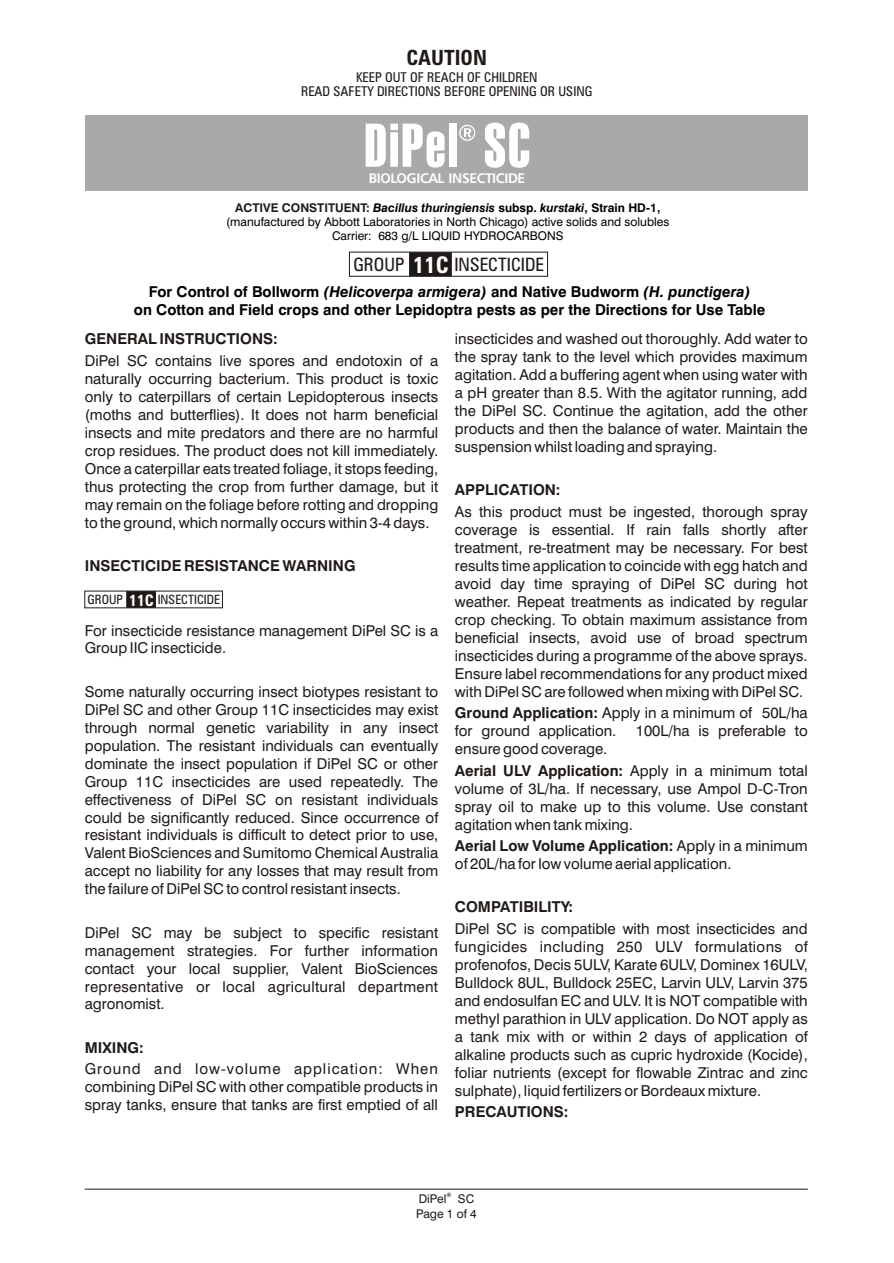
<style>
.page{position:relative;width:894px;height:1263px;background:#fff}
.page>*{position:absolute;margin:0;border:0;box-sizing:border-box;transform-origin:0 0}
.t1{font:60px "Swiss 911 X Cm BT";letter-spacing:.035em;color:#fff}
.t2{font:700 21px "Zurich Cn BT";color:#1f1a17}
.t3{font:18.45px "Zurich Cn BT";color:#1f1a17}
.t4{font:15px/18px "Swis 721 BT";color:#1f1a17;text-align:justify}
.t5{font:700 15px/18px "Swis 721 BT";color:#000;text-align:center}
.t6{font:700 15px "Swis 721 BT";color:#1f1a17}
.t7{font:700 13.8px "Humnst 777 BT";letter-spacing:-.03em;color:#fff}
.t8{font:13.5px/14.5px "Zurich Cn BT";color:#1f1a17;text-align:center}
.t9{font:12.9px "Zurich Cn BT";color:#1f1a17}
.t10{font:12px/14.4px "Swis 721 BT";color:#000;text-align:center}
.t11{font:12px/14.4px "Swis 721 BT";color:#1f1a17}
.t12{font:6px "Swis 721 BT";color:#000}
.s1{font-weight:700;color:#1f1a17}
.s2{font-weight:700;font-style:italic}
.s3{font-weight:700}
.s4{font-weight:700;font-size:23.1px;color:#fff}
.s5{font-style:italic}
.s6{font-weight:700;font-size:16.05px;color:#fff}
</style>
<div class="page">
<div style="left:85px;top:115px;width:723px;height:75px;background:#aba8a8"></div>
<hr style="left:85px;top:1189px;width:723px;height:1px;background:#1f1a17">
<div style="left:349px;top:252px;width:199px;height:25px;background:#fff;border:1px solid #1f1a17"></div>
<div style="left:409px;top:252px;width:43px;height:24px;background:#1f1a17"></div>
<div style="left:126px;top:591px;width:30px;height:17px;background:#1f1a17"></div>
<svg style="left:459px;top:125px;width:16px;height:16px"></svg>
<h2 class="t2" style="left:406px;top:49px;width:82px">CAUTION</h2>
<p class="t8" style="left:301px;top:71px;width:293px">KEEP OUT OF REACH OF CHILDREN<br>READ SAFETY DIRECTIONS BEFORE OPENING OR USING</p>
<h1 class="t1" style="left:364px;top:121px;width:167px">DiPel SC</h1>
<p class="t7" style="left:369px;top:173px;width:158px">BIOLOGICAL INSECTICIDE</p>
<p class="t10" style="left:226px;top:201px;width:445px"><span class="s1">ACTIVE CONSTITUENT:</span> <span class="s2">Bacillus thuringiensis</span> <span class="s3">subsp.</span> <span class="s2">kurstaki</span><span class="s3">, Strain HD-1, </span>(manufactured by Abbott Laboratories in North Chicago) active solids and solubles<br>Carrier: 683 g/L LIQUID HYDROCARBONS</p>
<p class="t3" style="left:353px;top:257px;width:192px">GROUP <span class="s4">11C</span> INSECTICIDE</p>
<p class="t5" style="left:134px;top:285px;width:633px">For Control of Bollworm <span class="s5">(Helicoverpa armigera)</span> and Native Budworm <span class="s5">(H. punctigera)<br></span>on Cotton and Field crops and other Lepidoptra pests as per the Directions for Use Table</p>
<p class="t6" style="left:85px;top:333px;width:195px">GENERAL INSTRUCTIONS:</p>
<p class="t4" style="left:85px;top:353px;width:355px">DiPel SC contains live spores and endotoxin of a naturally occurring bacterium. This product is toxic only to caterpillars of certain Lepidopterous insects (moths and butterflies). It does not harm beneficial insects and mite predators and there are no harmful crop residues. The product does not kill immediately.<br>Once a caterpillar eats treated foliage, it stops feeding, thus protecting the crop from further damage, but it may remain on the foliage before rotting and dropping to the ground, which normally occurs within 3-4 days.</p>
<p class="t6" style="left:85px;top:559px;width:272px">INSECTICIDE RESISTANCE WARNING</p>
<p class="t9" style="left:88px;top:594px;width:134px">GROUP <span class="s6">11C</span> INSECTICIDE</p>
<p class="t4" style="left:85px;top:623px;width:355px">For insecticide resistance management DiPel SC is a<br>Group IIC insecticide.</p>
<p class="t4" style="left:85px;top:684px;width:355px">Some naturally occurring insect biotypes resistant to DiPel SC and other Group 11C insecticides may exist through normal genetic variability in any insect population. The resistant individuals can eventually dominate the insect population if DiPel SC or other Group 11C insecticides are used repeatedly. The effectiveness of DiPel SC on resistant individuals could be significantly reduced. Since occurrence of resistant individuals is difficult to detect prior to use, Valent BioSciences and Sumitomo Chemical Australia accept no liability for any losses that may result from the failure of DiPel SC to control resistant insects.</p>
<p class="t4" style="left:85px;top:925px;width:355px">DiPel SC may be subject to specific resistant management strategies. For further information contact your local supplier, Valent BioSciences representative or local agricultural department agronomist.</p>
<p class="t6" style="left:85px;top:1041px;width:61px">MIXING:</p>
<p class="t4" style="left:85px;top:1061px;width:355px">Ground and low-volume application: When combining DiPel SC with other compatible products in spray tanks, ensure that tanks are first emptied of all</p>
<p class="t4" style="left:455px;top:331px;width:354px">insecticides and washed out thoroughly. Add water to the spray tank to the level which provides maximum agitation. Add a buffering agent when using water with a pH greater than 8.5. With the agitator running, add the DiPel SC. Continue the agitation, add the other products and then the balance of water. Maintain the suspension whilst loading and spraying.</p>
<p class="t6" style="left:455px;top:484px;width:107px">APPLICATION:</p>
<p class="t4" style="left:455px;top:504px;width:354px">As this product must be ingested, thorough spray coverage is essential. If rain falls shortly after treatment, re-treatment may be necessary. For best results time application to coincide with egg hatch and avoid day time spraying of DiPel SC during hot weather. Repeat treatments as indicated by regular crop checking. To obtain maximum assistance from beneficial insects, avoid use of broad spectrum insecticides during a programme of the above sprays.<br>Ensure label recommendations for any product mixed with DiPel SC are followed when mixing with DiPel SC.</p>
<p class="t4" style="left:455px;top:705px;width:354px"><span class="s3">Ground Application:</span> Apply in a minimum of 50L/ha for ground application.</p>
<p class="t4" style="left:636px;top:723px;width:173px">100L/ha is preferable to</p>
<p class="t4" style="left:455px;top:739px;width:354px;line-height:21.6px">ensure good coverage.<br><span class="s3">Aerial ULV Application:</span> Apply in a minimum total</p>
<p class="t4" style="left:455px;top:781px;width:354px">volume of 3L/ha. If necessary, use Ampol D-C-Tron spray oil to make up to this volume. Use constant agitation when tank mixing.</p>
<p class="t4" style="left:455px;top:838px;width:354px"><span class="s3">Aerial Low Volume Application:</span> Apply in a minimum of 20L/ha for low volume aerial application.</p>
<p class="t6" style="left:455px;top:901px;width:120px">COMPATIBILITY:</p>
<p class="t4" style="left:455px;top:921px;width:354px">DiPel SC is compatible with most insecticides and fungicides including 250 ULV formulations of profenofos, Decis 5ULV, Karate 6ULV, Dominex 16ULV, Bulldock 8UL, Bulldock 25EC, Larvin ULV, Larvin 375 and endosulfan EC and ULV. It is NOT compatible with methyl parathion in ULV application. Do NOT apply as a tank mix with or within 2 days of application of alkaline products such as cupric hydroxide (Kocide), foliar nutrients (except for flowable Zintrac and zinc sulphate), liquid fertilizers or Bordeaux mixture.</p>
<p class="t6" style="left:455px;top:1106px;width:115px">PRECAUTIONS:</p>
<p class="t12" style="left:446px;top:1193px;width:6px">®</p>
<p class="t11" style="left:416px;top:1193px;width:62px">DiPel SC<br>Page 1 of 4</p>
</div>
